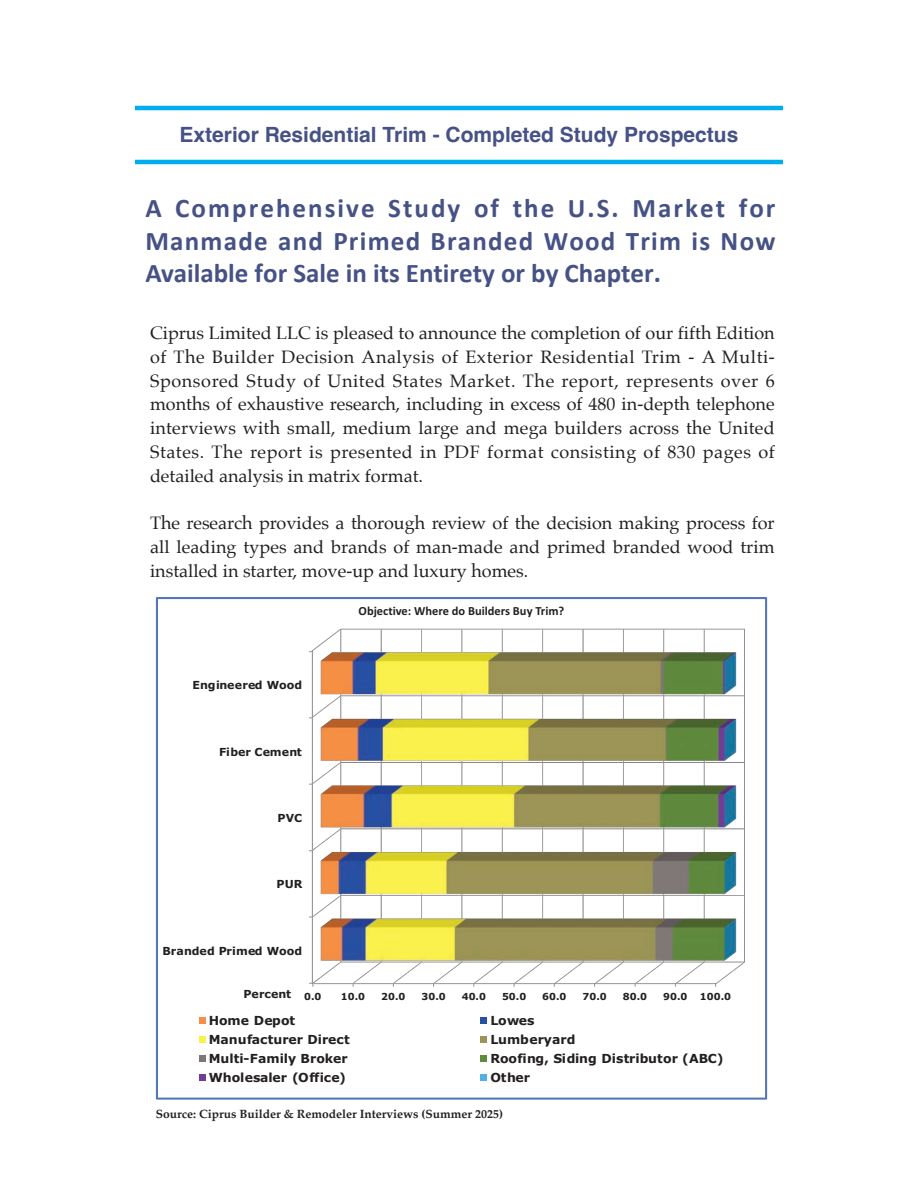
<style>
.page{position:relative;width:918px;height:1188px;background:#fff}
.page>*{position:absolute;margin:0;border:0;box-sizing:border-box;transform-origin:0 0}
.t1{font:700 27px/32.4px "Calibri";color:#465285;text-align:justify}
.t2{font:700 21px "Helvetica";color:#465285}
.t3{font:18px/23.7px "Palatino";color:#231f20;text-align:justify}
.t4{font:700 12.45px "Verdana";color:#231f20}
.t5{font:700 12.45px "Calibri";color:#231f20}
.t6{font:700 12px "Palatino";color:#231f20}
.t7{font:700 11.1px "Verdana";color:#231f20}
.t8{font:700 9.75px "Verdana";letter-spacing:.005em;color:#231f20}
</style>
<div class="page">
<hr style="left:135px;top:106px;width:648px;height:4px;background:#00aeef">
<hr style="left:135px;top:160px;width:648px;height:4px;background:#00aeef">
<img style="left:311px;top:628px;width:434px;height:357px">
<svg style="left:309px;top:983px;width:5px;height:4px"></svg>
<div style="left:199px;top:1017px;width:7px;height:7px;background:#f68e44"></div>
<div style="left:481px;top:1017px;width:6px;height:7px;background:#2a50a2"></div>
<div style="left:199px;top:1036px;width:7px;height:7px;background:#fbf14c"></div>
<div style="left:481px;top:1036px;width:6px;height:7px;background:#9b9355"></div>
<div style="left:199px;top:1055px;width:7px;height:7px;background:#7f7776"></div>
<div style="left:481px;top:1055px;width:6px;height:7px;background:#5e8a3e"></div>
<div style="left:199px;top:1074px;width:7px;height:7px;background:#703e98"></div>
<div style="left:481px;top:1074px;width:6px;height:7px;background:#4fb1e4"></div>
<div style="left:156px;top:597px;width:611px;height:503px;border:2px solid #5377bb"></div>
<p class="t2" style="left:180px;top:126px;width:560px">Exterior Residential Trim - Completed Study Prospectus</p>
<h1 class="t1" style="left:145px;top:192px;width:632px">A Comprehensive Study of the U.S. Market for Manmade and Primed Branded Wood Trim is Now Available for Sale in its Entirety or by Chapter.</h1>
<p class="t3" style="left:150px;top:322px;width:626px">Ciprus Limited LLC is pleased to announce the completion of our fifth Edition of The Builder Decision Analysis of Exterior Residential Trim - A Multi-Sponsored Study of United States Market. The report, represents over 6 months of exhaustive research, including in excess of 480 in-depth telephone interviews with small, medium large and mega builders across the United States. The report is presented in PDF format consisting of 830 pages of detailed analysis in matrix format.</p>
<p class="t3" style="left:150px;top:512px;width:626px">The research provides a thorough review of the decision making process for all leading types and brands of man-made and primed branded wood trim installed in starter, move-up and luxury homes.</p>
<p class="t7" style="left:193px;top:681px;width:111px">Engineered Wood</p>
<p class="t7" style="left:219px;top:747px;width:84px">Fiber Cement</p>
<p class="t7" style="left:278px;top:813px;width:26px">PVC</p>
<p class="t7" style="left:276px;top:880px;width:28px">PUR</p>
<p class="t7" style="left:163px;top:946px;width:141px">Branded Primed Wood</p>
<p class="t5" style="left:359px;top:603px;width:207px">!"#$%&amp;'($)*+,$-$*./*01'2.$-3*014*5-'67</p>
<p class="t7" style="left:244px;top:990px;width:49px">Percent</p>
<p class="t8" style="left:304px;top:992px;width:19px">0.0</p>
<p class="t8" style="left:341px;top:992px;width:26px">10.0</p>
<p class="t8" style="left:381px;top:992px;width:26px">20.0</p>
<p class="t8" style="left:421px;top:992px;width:26px">30.0</p>
<p class="t8" style="left:462px;top:992px;width:26px">40.0</p>
<p class="t8" style="left:502px;top:992px;width:26px">50.0</p>
<p class="t8" style="left:542px;top:992px;width:26px">60.0</p>
<p class="t8" style="left:583px;top:992px;width:26px">70.0</p>
<p class="t8" style="left:623px;top:992px;width:26px">80.0</p>
<p class="t8" style="left:663px;top:992px;width:26px">90.0</p>
<p class="t8" style="left:700px;top:992px;width:33px">100.0</p>
<p class="t4" style="left:209px;top:1016px;width:88px">Home Depot</p>
<p class="t4" style="left:490px;top:1016px;width:46px">Lowes</p>
<p class="t4" style="left:209px;top:1035px;width:143px">Manufacturer Direct</p>
<p class="t4" style="left:490px;top:1035px;width:87px">Lumberyard</p>
<p class="t4" style="left:209px;top:1053px;width:140px">Multi-Family Broker</p>
<p class="t4" style="left:490px;top:1053px;width:235px">Roofing, Siding Distributor (ABC)</p>
<p class="t4" style="left:209px;top:1073px;width:139px">Wholesaler (Office)</p>
<p class="t4" style="left:490px;top:1073px;width:41px">Other</p>
<p class="t6" style="left:156px;top:1109px;width:349px">Source: Ciprus Builder &amp; Remodeler Interviews (Summer 2025)</p>
</div>
